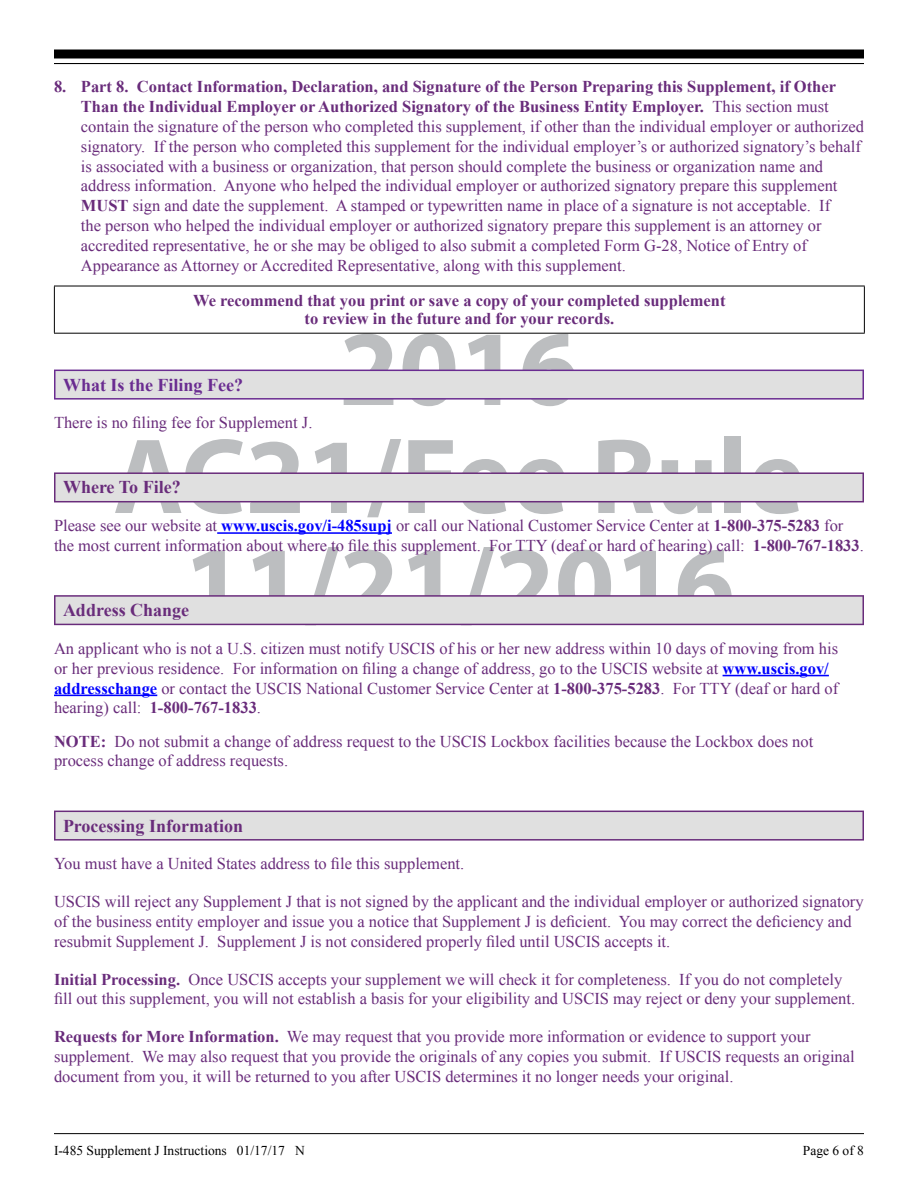
<style>
.page{position:relative;width:918px;height:1188px;background:#fff}
.page>*{position:absolute;margin:0;border:0;box-sizing:border-box;transform-origin:0 0}
.t1{font:700 108px/108px "Myriad Pro";color:#bcbec0;text-align:center}
.t2{font:700 18px "Times New Roman";color:#692c7b}
.t3{font:700 18px "Times New Roman";color:#6a2c91}
.t4{font:16.5px/19.8px "Times New Roman";color:#692c7b}
.t5{font:700 16.5px/18px "Times New Roman";color:#692c7b;text-align:center}
.t6{font:13.5px "Times New Roman";color:#000}
.s1{font-weight:700}
.s2{font-weight:700;color:#00f}
</style>
<div class="page">
<hr style="left:54px;top:1133px;width:810px;height:1px;background:#000">
<div style="left:54px;top:50px;width:810px;height:8px;background:#000"></div>
<hr style="left:54px;top:63px;width:810px;height:1px;background:#000">
<svg style="left:54px;top:370px;width:810px;height:30px;background:#814ea2"></svg>
<div style="left:56px;top:371px;width:806px;height:27px;background:#e0e0e0"></div>
<div style="left:54px;top:472px;width:810px;height:30px;background:#692c7b"></div>
<div style="left:56px;top:474px;width:806px;height:27px;background:#e0e0e0"></div>
<hr style="left:217px;top:532px;width:175px;height:2px;background:#00f">
<svg style="left:54px;top:595px;width:810px;height:30px;background:#7e4b8d"></svg>
<div style="left:56px;top:597px;width:806px;height:27px;background:#e0e0e0"></div>
<hr style="left:723px;top:675px;width:106px;height:1px;background:#00f">
<hr style="left:54px;top:695px;width:103px;height:1px;background:#00f">
<svg style="left:54px;top:811px;width:810px;height:30px;background:#814e90"></svg>
<div style="left:56px;top:812px;width:806px;height:27px;background:#e0e0e0"></div>
<hr style="left:54px;top:286px;width:811px;height:1px;background:#000">
<hr style="left:54px;top:286px;width:1px;height:47px;background:#000">
<hr style="left:864px;top:286px;width:1px;height:47px;background:#000">
<hr style="left:54px;top:333px;width:811px;height:1px;background:#000">
<p class="t4" style="left:81px;top:77px;width:785px;text-indent:-27px"><span class="s1">8. Part 8. Contact Information, Declaration, and Signature of the Person Preparing this Supplement, if Other Than the Individual Employer or Authorized Signatory of the Business Entity Employer.</span> This section must contain the signature of the person who completed this supplement, if other than the individual employer or authorized signatory. If the person who completed this supplement for the individual employer’s or authorized signatory’s behalf is associated with a business or organization, that person should complete the business or organization name and address information. Anyone who helped the individual employer or authorized signatory prepare this supplement <span class="s1">MUST</span> sign and date the supplement. A stamped or typewritten name in place of a signature is not acceptable. If<br>the person who helped the individual employer or authorized signatory prepare this supplement is an attorney or accredited representative, he or she may be obliged to also submit a completed Form G-28, Notice of Entry of Appearance as Attorney or Accredited Representative, along with this supplement.</p>
<p class="t5" style="left:193px;top:291px;width:534px">We recommend that you print or save a copy of your completed supplement to review in the future and for your records.</p>
<h1 class="t1" style="left:113px;top:311px;width:693px">2016<br>AC21/Fee Rule<br>11/21/2016</h1>
<p class="t3" style="left:63px;top:372px;width:181px">What Is the Filing Fee?</p>
<p class="t4" style="left:54px;top:413px;width:260px">There is no filing fee for Supplement J.</p>
<p class="t2" style="left:63px;top:475px;width:119px">Where To File?</p>
<p class="t4" style="left:54px;top:516px;width:811px">Please see our website at <span class="s2">www.uscis.gov/i-485supj</span> or call our National Customer Service Center at <span class="s1">1-800-375-5283</span> for the most current information about where to file this supplement. For TTY (deaf or hard of hearing) call: <span class="s1">1-800-767-1833</span>.</p>
<p class="t2" style="left:63px;top:598px;width:128px">Address Change</p>
<p class="t4" style="left:54px;top:638px;width:786px">An applicant who is not a U.S. citizen must notify USCIS of his or her new address within 10 days of moving from his or her previous residence. For information on filing a change of address, go to the USCIS website at <span class="s2">www.uscis.gov/ addresschange</span> or contact the USCIS National Customer Service Center at <span class="s1">1-800-375-5283</span>. For TTY (deaf or hard of hearing) call: <span class="s1">1-800-767-1833</span>.</p>
<p class="t4" style="left:54px;top:731px;width:761px"><span class="s1">NOTE:</span> Do not submit a change of address request to the USCIS Lockbox facilities because the Lockbox does not process change of address requests.</p>
<p class="t2" style="left:63px;top:813px;width:182px">Processing Information</p>
<p class="t4" style="left:54px;top:854px;width:412px">You must have a United States address to file this supplement.</p>
<p class="t4" style="left:54px;top:891px;width:811px">USCIS will reject any Supplement J that is not signed by the applicant and the individual employer or authorized signatory of the business entity employer and issue you a notice that Supplement J is deficient. You may correct the deficiency and resubmit Supplement J. Supplement J is not considered properly filed until USCIS accepts it.</p>
<p class="t4" style="left:54px;top:969px;width:803px"><span class="s1">Initial Processing.</span> Once USCIS accepts your supplement we will check it for completeness. If you do not completely fill out this supplement, you will not establish a basis for your eligibility and USCIS may reject or deny your supplement.</p>
<p class="t4" style="left:54px;top:1026px;width:802px"><span class="s1">Requests for More Information.</span> We may request that you provide more information or evidence to support your supplement. We may also request that you provide the originals of any copies you submit. If USCIS requests an original document from you, it will be returned to you after USCIS determines it no longer needs your original.</p>
<p class="t6" style="left:54px;top:1141px;width:252px">I-485 Supplement J Instructions 01/17/17 N</p>
<p class="t6" style="left:803px;top:1141px;width:63px">Page 6 of 8</p>
</div>
